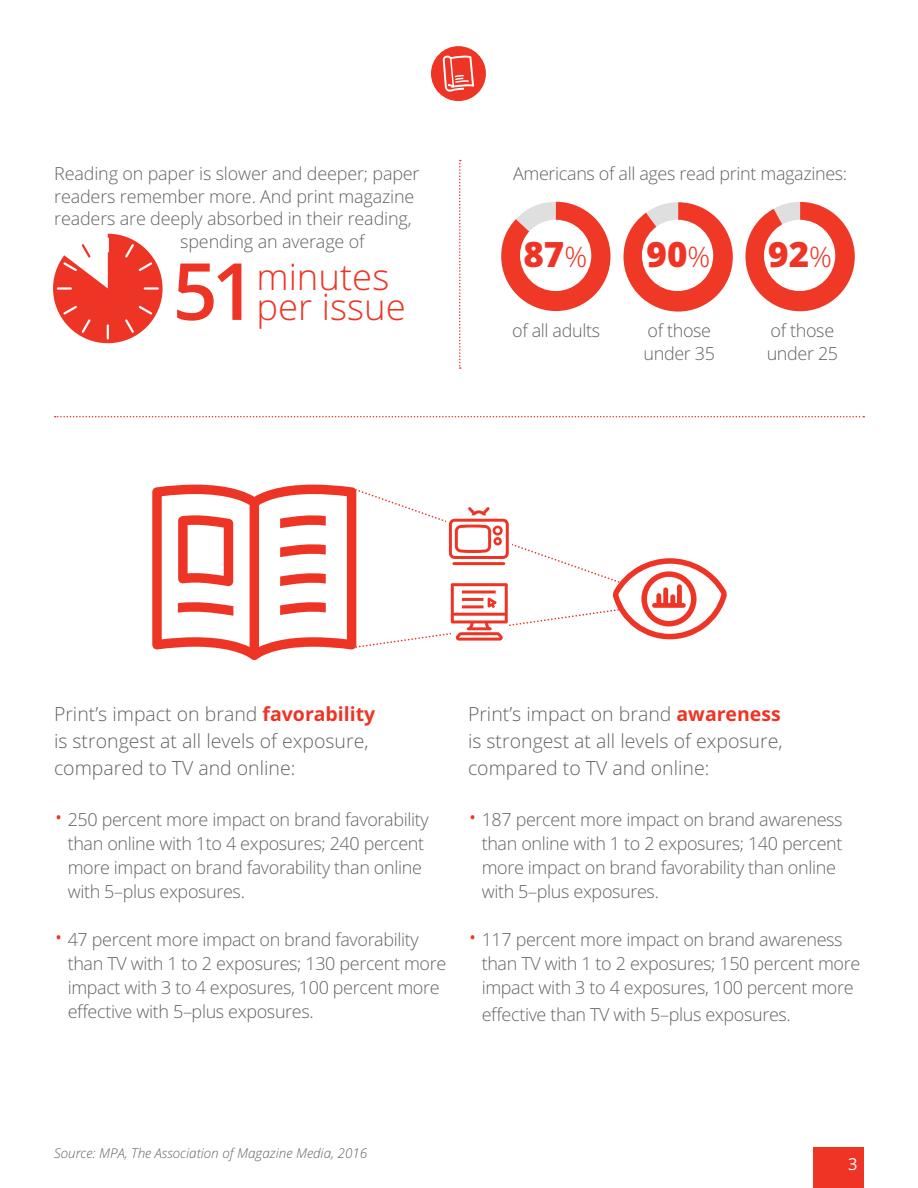
<style>
.page{position:relative;width:918px;height:1188px;background:#fff}
.page>*{position:absolute;margin:0;border:0;box-sizing:border-box;transform-origin:0 0}
.t1{font:300 36.6px/30.3px "Open Sans";color:#ee3424}
.t2{font:800 34.95px "Open Sans";color:#ee3424}
.t3{font:300 19.5px/27px "Open Sans";color:#636366;text-align:justify}
.t4{font:300 18px/24px "Open Sans";letter-spacing:-.02em;color:#636366}
.t5{font:16.5px "Open Sans";color:#fff}
.t6{font:italic 300 13.5px "Open Sans";color:#636366}
.s1{font-weight:600;font-size:78.9px}
.s2{font-weight:300;font-size:28.35px}
.s3{font-weight:700;color:#ee3424}
.s4{font-size:24px;color:#ee3424}
</style>
<div class="page">
<div style="left:813px;top:1148px;width:51px;height:40px;background:#ee3424"></div>
<div style="left:431px;top:46px;width:55px;height:55px;background:#ee3424;border-radius:50%"></div>
<svg style="left:443px;top:55px;width:31px;height:37px"></svg>
<svg style="left:53px;top:233px;width:110px;height:111px"></svg>
<svg style="left:152px;top:485px;width:575px;height:175px"></svg>
<svg style="left:55px;top:416px;width:809px;height:1px"></svg>
<svg style="left:459px;top:160px;width:2px;height:209px"></svg>
<svg style="left:501px;top:202px;width:110px;height:109px"></svg>
<div style="left:520px;top:220px;width:71px;height:71px;background:#fff;border-radius:50%"></div>
<svg style="left:624px;top:202px;width:109px;height:110px"></svg>
<div style="left:642px;top:220px;width:71px;height:71px;background:#fff;border-radius:50%"></div>
<svg style="left:745px;top:202px;width:110px;height:109px"></svg>
<div style="left:764px;top:220px;width:71px;height:71px;background:#fff;border-radius:50%"></div>
<p class="t4" style="left:54px;top:162px;width:367px;line-height:22.5px">Reading on paper is slower and deeper; paper readers remember more. And print magazine readers are deeply absorbed in their reading,</p>
<p class="t4" style="left:180px;top:229px;width:186px">spending an average of</p>
<p class="t1" style="left:256px;top:260px;width:151px;text-indent:-84px"><span class="s1">51</span> minutes per issue</p>
<p class="t4" style="left:513px;top:161px;width:336px">Americans of all ages read print magazines:</p>
<p class="t2" style="left:523px;top:227px;width:65px">87<span class="s2">%</span></p>
<p class="t2" style="left:647px;top:227px;width:65px">90<span class="s2">%</span></p>
<p class="t2" style="left:768px;top:227px;width:65px">92<span class="s2">%</span></p>
<p class="t4" style="left:512px;top:318px;width:90px">of all adults</p>
<p class="t4" style="left:648px;top:318px;width:65px">of those</p>
<p class="t4" style="left:644px;top:341px;width:73px">under 35</p>
<p class="t4" style="left:771px;top:318px;width:65px">of those</p>
<p class="t4" style="left:767px;top:341px;width:73px">under 25</p>
<p class="t3" style="left:54px;top:700px;width:323px;text-align:left">Print’s impact on brand <span class="s3">favorability </span>is strongest at all levels of exposure, compared to TV and online:</p>
<p class="t4" style="left:68px;top:807px;width:363px;text-indent:-14px"><span class="s4">•</span> 250 percent more impact on brand favorability than online with 1to 4 exposures; 240 percent more impact on brand favorability than online with 5–plus exposures.</p>
<p class="t4" style="left:68px;top:927px;width:380px;text-indent:-14px"><span class="s4">•</span> 47 percent more impact on brand favorability than TV with 1 to 2 exposures; 130 percent more impact with 3 to 4 exposures, 100 percent more effective with 5–plus exposures.</p>
<p class="t3" style="left:468px;top:700px;width:316px">Print’s impact on brand <span class="s3">awareness </span>is strongest at all levels of exposure, compared to TV and online:</p>
<p class="t4" style="left:482px;top:807px;width:362px;text-indent:-14px"><span class="s4">•</span> 187 percent more impact on brand awareness than online with 1 to 2 exposures; 140 percent more impact on brand favorability than online with 5–plus exposures.</p>
<p class="t4" style="left:482px;top:927px;width:380px;text-indent:-14px"><span class="s4">•</span> 117 percent more impact on brand awareness than TV with 1 to 2 exposures; 150 percent more impact with 3 to 4 exposures, 100 percent more</p>
<p class="t4" style="left:482px;top:1002px;width:311px">effective than TV with 5–plus exposures.</p>
<p class="t6" style="left:54px;top:1144px;width:315px">Source: MPA, The Association of Magazine Media, 2016</p>
<p class="t5" style="left:848px;top:1152px;width:11px">3</p>
</div>
